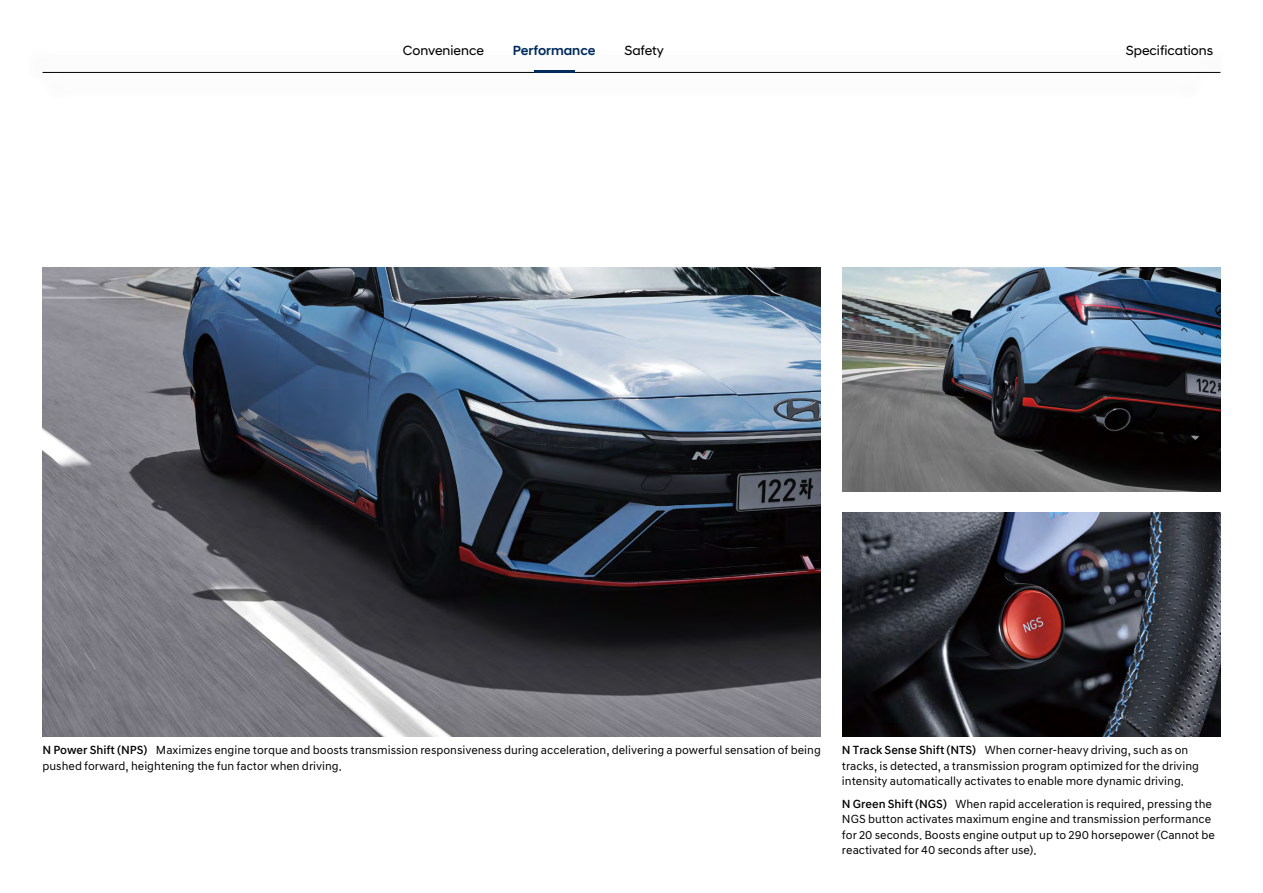
<style>
.page{position:relative;width:1263px;height:893px;background:#fff}
.page>*{position:absolute;margin:0;border:0;box-sizing:border-box;transform-origin:0 0}
.t1{font:13.5px "Hyundai Sans Head KROTF Regular";color:#000}
.t2{font:13.5px "Hyundai Sans Head KROTF Medium";color:#002b5e}
.t3{font:12px/15.5px "Hyundai Sans Text KROTF Regular";color:#000}
.s1{font-family:"Hyundai Sans Text KROTF Medium"}
</style>
<div class="page">
<hr style="left:43px;top:72px;width:1177px;height:1px;background:#000">
<hr style="left:534px;top:70px;width:41px;height:3px;background:#002b5e">
<img style="left:43px;top:268px;width:778px;height:468px">
<img style="left:842px;top:268px;width:378px;height:223px">
<img style="left:842px;top:513px;width:378px;height:223px">
<p class="t1" style="left:403px;top:43px;width:83px">Convenience</p>
<p class="t2" style="left:513px;top:43px;width:84px">Performance</p>
<p class="t1" style="left:624px;top:43px;width:41px">Safety</p>
<p class="t1" style="left:1126px;top:43px;width:89px">Specifications</p>
<p class="t3" style="left:43px;top:742px;width:780px"><span class="s1">N Power Shift (NPS)</span> Maximizes engine torque and boosts transmission responsiveness during acceleration, delivering a powerful sensation of being pushed forward, heightening the fun factor when driving.</p>
<p class="t3" style="left:842px;top:742px;width:358px"><span class="s1">N Track Sense Shift (NTS)</span> When corner-heavy driving, such as on tracks, is detected, a transmission program optimized for the driving intensity automatically activates to enable more dynamic driving.</p>
<p class="t3" style="left:842px;top:796px;width:374px"><span class="s1">N Green Shift (NGS)</span> When rapid acceleration is required, pressing the NGS button activates maximum engine and transmission performance for 20 seconds. Boosts engine output up to 290 horsepower (Cannot be reactivated for 40 seconds after use).</p>
</div>
